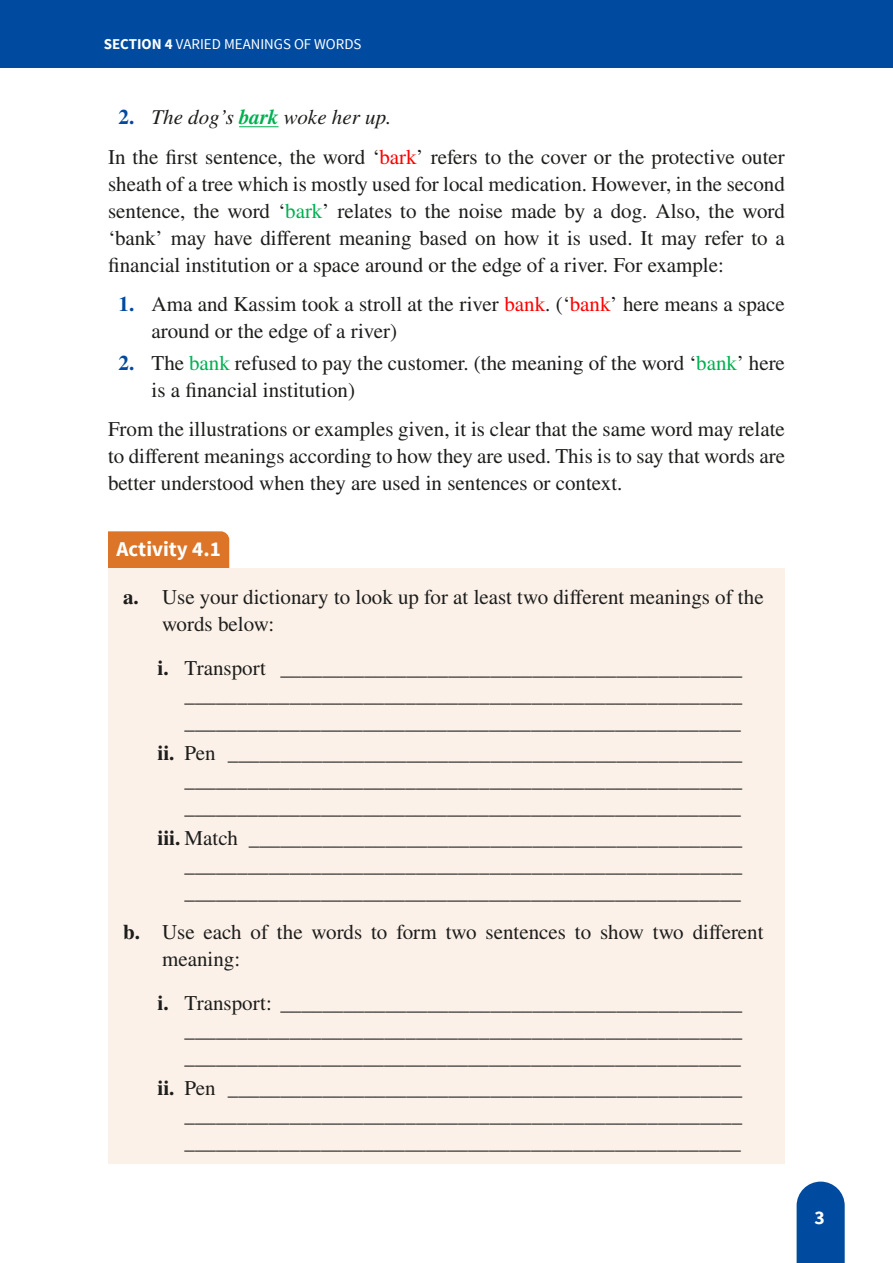
<style>
.page{position:relative;width:893px;height:1263px;background:#fff}
.page>*{position:absolute;margin:0;border:0;box-sizing:border-box;transform-origin:0 0}
.Activity_Indent_Sub{font:21px/27px "STIX General";color:#1d1d1b;text-align:justify}
.Body{font:21px/27px "STIX General";color:#1d1d1b;text-align:justify}
.Body_Indent{font:21px/27px "STIX General";color:#1d1d1b}
.Activity_indent{font:21px/27px "STIX General";color:#1d1d1b}
.Body_Indent-2{font:italic 21px "STIX General";color:#1d1d1b}
.Activity_Heading{font:700 21px "Source Sans Pro";color:#fff}
.t1{font:700 19.5px "Source Sans Pro";color:#fff}
.t2{font:15px "Source Sans Pro";color:#fff}
.s1{font-weight:700}
.s2{font-weight:700;font-style:normal;color:#004b9f}
.s3{font-weight:700;color:#00b050}
.s4{color:#f00}
.s5{color:#00b050}
.s6{font-weight:700;color:#004b9f}
</style>
<div class="page">
<div style="left:0;top:0;width:893px;height:68px;background:#004b9f"></div>
<svg style="left:797px;top:1181px;width:48px;height:82px;background:#1358a6"></svg>
<hr style="left:239px;top:126px;width:40px;height:1px;background:#00b050">
<div style="left:108px;top:531px;width:121px;height:37px;background:#dc7527"></div>
<div style="left:108px;top:568px;width:677px;height:77px;background:#fbf1e9"></div>
<div style="left:108px;top:639px;width:677px;height:104px;background:#fbf1e9"></div>
<div style="left:108px;top:725px;width:677px;height:103px;background:#fbf1e9"></div>
<div style="left:108px;top:810px;width:677px;height:103px;background:#fbf1e9"></div>
<div style="left:108px;top:904px;width:677px;height:76px;background:#fbf1e9"></div>
<div style="left:108px;top:975px;width:677px;height:103px;background:#fbf1e9"></div>
<div style="left:108px;top:1060px;width:677px;height:103px;background:#fbf1e9"></div>
<p class="t2" style="left:104px;top:35px;width:259px"><span class="s1">SECTION 4</span> VARIED MEANINGS OF WORDS</p>
<p class="Body_Indent-2" style="left:118px;top:102px;width:274px"><span class="s2">2.</span> The dog’s <span class="s3">bark</span> woke her up.</p>
<p class="Body" style="left:108px;top:144px;width:678px">In the first sentence, the word ‘<span class="s4">bark</span>’ refers to the cover or the protective outer sheath of a tree which is mostly used for local medication. However, in the second sentence, the word ‘<span class="s5">bark</span>’ relates to the noise made by a dog. Also, the word ‘bank’ may have different meaning based on how it is used. It may refer to a financial institution or a space around or the edge of a river. For example:</p>
<p class="Body_Indent" style="left:152px;top:292px;width:635px;text-indent:-33px"><span class="s6">1.</span> Ama and Kassim took a stroll at the river <span class="s4">bank</span>. (‘<span class="s4">bank</span>’ here means a space around or the edge of a river)</p>
<p class="Body_Indent" style="left:152px;top:350px;width:635px;text-indent:-33px"><span class="s6">2.</span> The <span class="s5">bank</span> refused to pay the customer. (the meaning of the word ‘<span class="s5">bank</span>’ here is a financial institution)</p>
<p class="Body" style="left:108px;top:417px;width:678px">From the illustrations or examples given, it is clear that the same word may relate to different meanings according to how they are used. This is to say that words are better understood when they are used in sentences or context.</p>
<p class="Activity_Heading" style="left:117px;top:535px;width:106px">Activity 4.1</p>
<p class="Activity_indent" style="left:162px;top:584px;width:603px;text-indent:-39px"><span class="s1">a.</span> Use your dictionary to look up for at least two different meanings of the words below:</p>
<p class="Activity_Indent_Sub" style="left:185px;top:655px;width:559px;text-indent:-27px"><span class="s1">i.</span> Transport ____________________________________________ _____________________________________________________ _____________________________________________________</p>
<p class="Activity_Indent_Sub" style="left:185px;top:740px;width:559px;text-indent:-27px"><span class="s1">ii.</span> Pen _________________________________________________ _____________________________________________________ _____________________________________________________</p>
<p class="Activity_Indent_Sub" style="left:185px;top:826px;width:559px;text-indent:-27px"><span class="s1">iii.</span> Match _______________________________________________ _____________________________________________________ _____________________________________________________</p>
<p class="Activity_indent" style="left:162px;top:919px;width:603px;text-indent:-39px"><span class="s1">b.</span> Use each of the words to form two sentences to show two different meaning:</p>
<p class="Activity_Indent_Sub" style="left:185px;top:990px;width:559px;text-indent:-27px"><span class="s1">i.</span> Transport: ____________________________________________ _____________________________________________________ _____________________________________________________</p>
<p class="Activity_Indent_Sub" style="left:185px;top:1076px;width:559px;text-indent:-27px"><span class="s1">ii.</span> Pen _________________________________________________ _____________________________________________________ _____________________________________________________</p>
<p class="t1" style="left:814px;top:1205px;width:12px">3</p>
</div>
